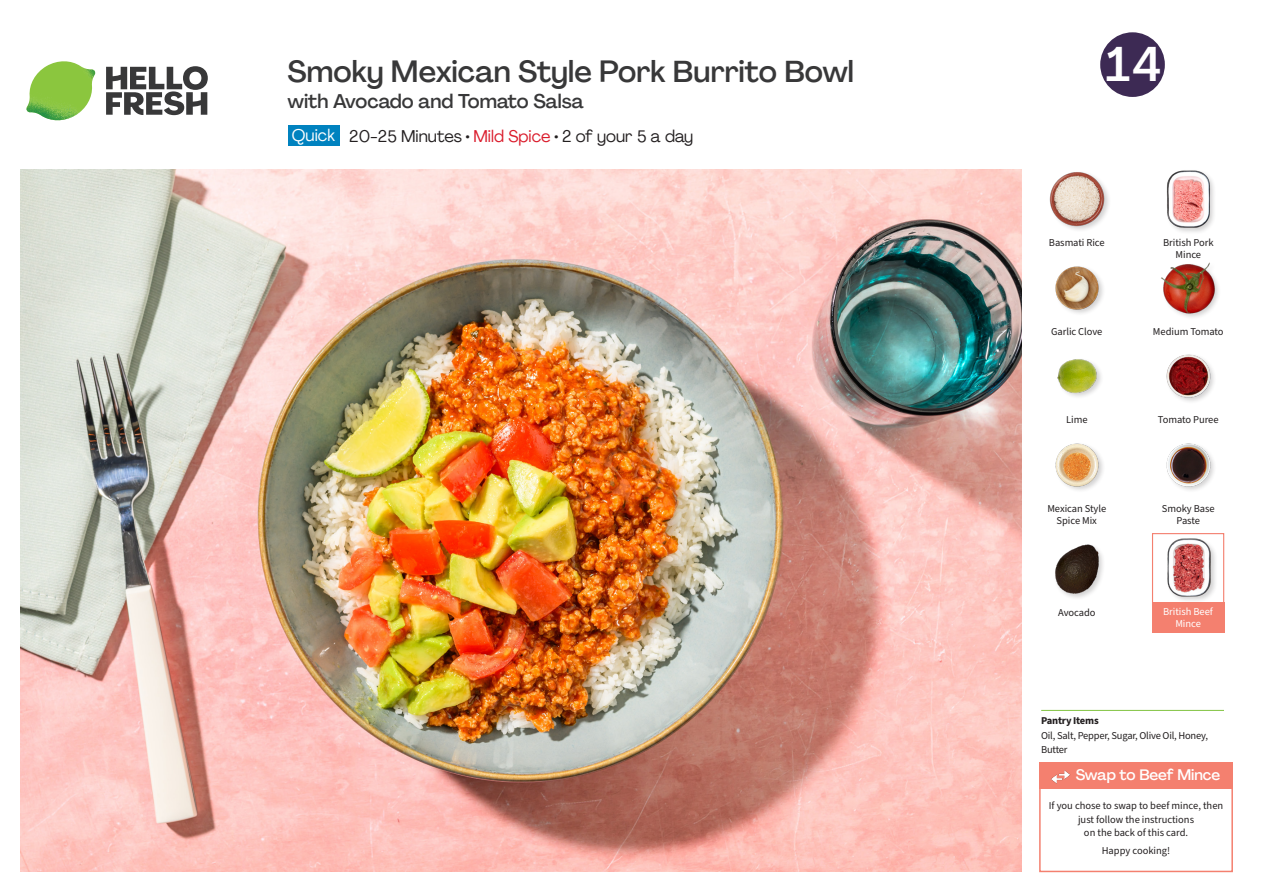
<style>
.page{position:relative;width:1263px;height:893px;background:#fff}
.page>*{position:absolute;margin:0;border:0;box-sizing:border-box;transform-origin:0 0}
._24_Recipe_Nr_Bag{font:500 48px "Agrandir";color:#fff}
._15_Titel_UK{font:500 30px "Agrandir";letter-spacing:-.005em;color:#383839}
._15_Titel_UK-2{font:500 19.5px "Agrandir";color:#383839}
._02_Box_Type{font:16.5px "Agrandir";color:#231f20}
._02_Box_Type-2{font:16.5px "Agrandir";color:#fff}
._16_StepsText{font:500 15px "Agrandir";color:#fff}
._18_FRONT_ingredients_UK{font:10.5px/12px "Source Sans Pro";letter-spacing:-.005em;color:#231f20;text-align:center}
._15_Titel_Steps{font:10.5px/13.5px "Source Sans Pro";color:#231f20;text-align:center}
._14_Allergene_Text_7pt{font:10.5px "Source Sans Pro";letter-spacing:-.02em;color:#231f20}
._18_FRONT_ingredients_UK-2{font:10.5px/12px "Source Sans Pro";letter-spacing:-.005em;color:#fff;text-align:center}
._00_Basic{font:10.5px "Source Sans Pro";color:#231f20}
._14_Allergene_Text_7pt-2{font:700 10.5px "Source Sans Pro";letter-spacing:-.02em;color:#231f20}
.s1{color:#da1b2b}
</style>
<div class="page">
<svg style="left:106px;top:66px;width:102px;height:49px"></svg>
<img style="left:26px;top:61px;width:69px;height:59px">
<img style="left:21px;top:170px;width:1000px;height:702px">
<hr style="left:1041px;top:710px;width:183px;height:1px;background:#81c340">
<img style="left:1055px;top:544px;width:48px;height:54px">
<img style="left:1057px;top:359px;width:44px;height:38px">
<img style="left:1055px;top:443px;width:48px;height:47px">
<img style="left:1166px;top:443px;width:48px;height:47px">
<img style="left:1166px;top:354px;width:48px;height:48px">
<div style="left:1048px;top:171px;width:64px;height:62px;background:#231f20;opacity:.2"></div>
<img style="left:1048px;top:171px;width:57px;height:57px">
<img style="left:1055px;top:266px;width:48px;height:48px">
<div style="left:1160px;top:261px;width:61px;height:59px;background:#231f20;opacity:.2"></div>
<img style="left:1160px;top:261px;width:57px;height:55px">
<div style="left:1166px;top:169px;width:51px;height:66px;background:#231f20;opacity:.2"></div>
<img style="left:1166px;top:170px;width:51px;height:58px">
<div style="left:288px;top:125px;width:52px;height:21px;background:#0082bf"></div>
<div style="left:1152px;top:533px;width:72px;height:72px;border:1px solid #f4806f"></div>
<div style="left:1152px;top:602px;width:72px;height:30px;background:#f4806f"></div>
<div style="left:1167px;top:537px;width:51px;height:66px;background:#231f20;opacity:.2"></div>
<img style="left:1167px;top:539px;width:51px;height:57px">
<div style="left:1039px;top:762px;width:194px;height:110px;border:2px solid #f4806f"></div>
<div style="left:1039px;top:762px;width:193px;height:27px;background:#f4806f"></div>
<img style="left:1051px;top:770px;width:19px;height:14px">
<svg style="left:1100px;top:32px;width:65px;height:65px"></svg>
<p class="_15_Titel_UK" style="left:287px;top:53px;width:568px">Smoky Mexican Style Pork Burrito Bowl</p>
<p class="_15_Titel_UK-2" style="left:287px;top:89px;width:298px">with Avocado and Tomato Salsa</p>
<p class="_02_Box_Type-2" style="left:292px;top:125px;width:45px">Quick</p>
<p class="_02_Box_Type" style="left:349px;top:126px;width:346px">20-25 Minutes • <span class="s1">Mild Spice</span> • 2 of your 5 a day</p>
<p class="_24_Recipe_Nr_Bag" style="left:1106px;top:35px;width:57px">14</p>
<p class="_18_FRONT_ingredients_UK" style="left:1049px;top:237px;width:57px">Basmati Rice</p>
<p class="_18_FRONT_ingredients_UK" style="left:1163px;top:237px;width:52px">British Pork<br>Mince</p>
<p class="_18_FRONT_ingredients_UK" style="left:1051px;top:325px;width:53px">Garlic Clove</p>
<p class="_18_FRONT_ingredients_UK" style="left:1153px;top:325px;width:72px">Medium Tomato</p>
<p class="_18_FRONT_ingredients_UK" style="left:1066px;top:414px;width:23px">Lime</p>
<p class="_18_FRONT_ingredients_UK" style="left:1158px;top:414px;width:62px">Tomato Puree</p>
<p class="_18_FRONT_ingredients_UK" style="left:1047px;top:503px;width:60px">Mexican Style<br>Spice Mix</p>
<p class="_18_FRONT_ingredients_UK" style="left:1058px;top:607px;width:39px">Avocado</p>
<p class="_18_FRONT_ingredients_UK" style="left:1162px;top:503px;width:54px">Smoky Base<br>Paste</p>
<p class="_18_FRONT_ingredients_UK-2" style="left:1163px;top:606px;width:51px">British Beef<br>Mince</p>
<p class="_14_Allergene_Text_7pt-2" style="left:1041px;top:713px;width:59px">Pantry Items</p>
<p class="_14_Allergene_Text_7pt" style="left:1041px;top:728px;width:169px">Oil, Salt, Pepper, Sugar, Olive Oil, Honey,</p>
<p class="_14_Allergene_Text_7pt" style="left:1041px;top:743px;width:28px">Butter</p>
<p class="_16_StepsText" style="left:1076px;top:766px;width:146px">Swap to Beef Mince</p>
<p class="_15_Titel_Steps" style="left:1049px;top:799px;width:176px">If you chose to swap to beef mince, then just follow the instructions<br>on the back of this card.</p>
<p class="_00_Basic" style="left:1102px;top:843px;width:70px">Happy cooking!</p>
</div>
